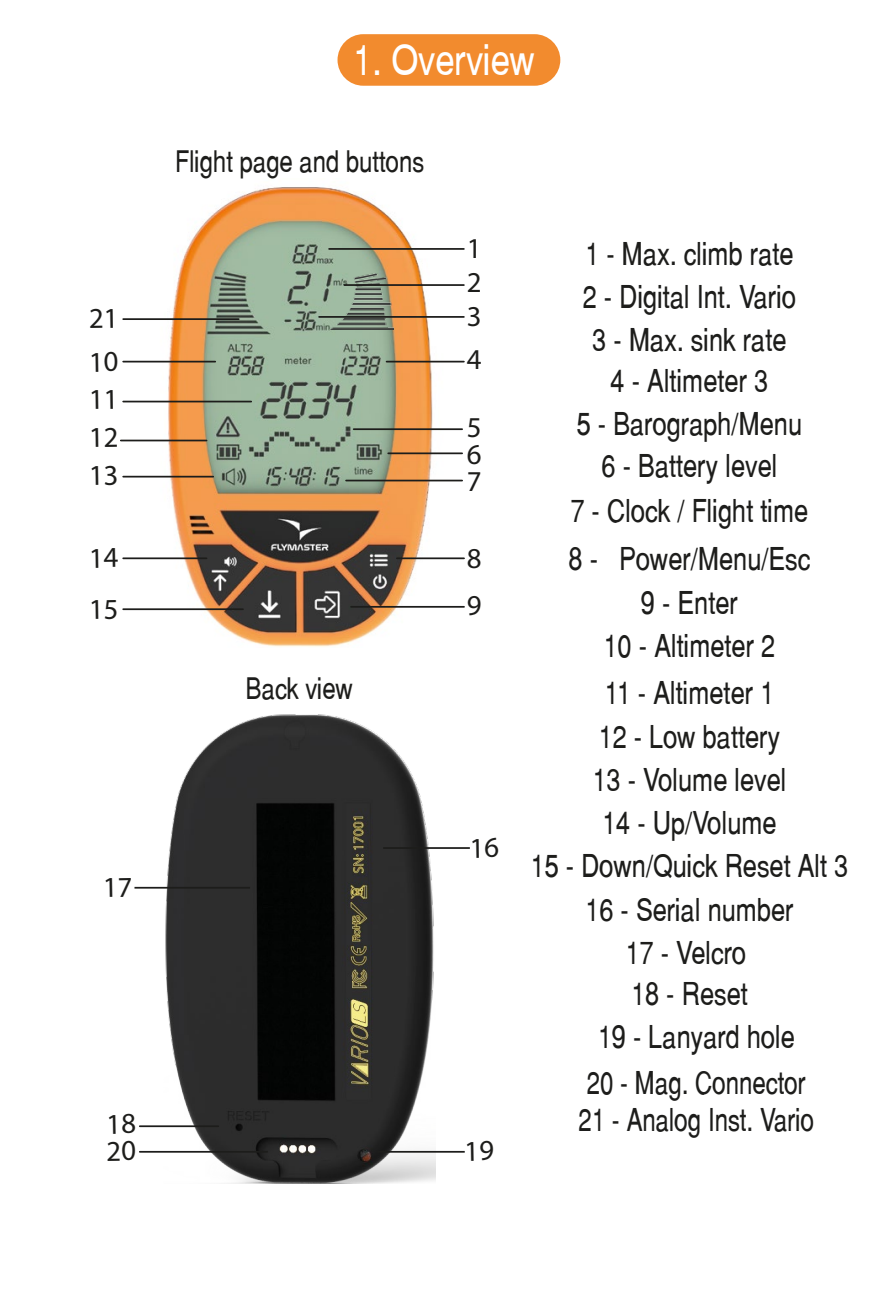
<style>
.page{position:relative;width:893px;height:1290px;background:#fff}
.page>*{position:absolute;margin:0;border:0;box-sizing:border-box;transform-origin:0 0}
.t1{font:42px "Switzerland Narrow Plain";color:#fff}
.t2{font:31.5px/43.1px "Switzerland Narrow Plain";color:#1d1d1b;text-align:center}
.t3{font:31.5px/37.8px "Switzerland Narrow Plain";color:#1d1d1b;scale:.93 1}
.t4{font:29.4px "Switzerland Narrow Plain";color:#1d1d1b}
.t5{font:28.7px/34.3px "Myriad Pro";color:#1d1d1b;text-align:justify}
</style>
<div class="page">
<img style="left:147px;top:187px;width:302px;height:460px">
<img style="left:329px;top:274px;width:65px;height:56px">
<div style="left:337px;top:34px;width:223px;height:52px;background:#f28b2e;border-radius:26px"></div>
<img style="left:163px;top:714px;width:273px;height:469px">
<hr style="left:397px;top:557px;width:67px;height:2px;background:#1d1d1b">
<hr style="left:351px;top:606px;width:113px;height:2px;background:#1d1d1b">
<hr style="left:123px;top:608px;width:120px;height:2px;background:#1d1d1b">
<hr style="left:123px;top:557px;width:84px;height:2px;background:#1d1d1b">
<hr style="left:329px;top:248px;width:135px;height:2px;background:#1d1d1b">
<hr style="left:344px;top:284px;width:120px;height:2px;background:#1d1d1b">
<hr style="left:319px;top:316px;width:145px;height:2px;background:#1d1d1b">
<hr style="left:123px;top:318px;width:116px;height:2px;background:#1d1d1b">
<hr style="left:123px;top:401px;width:128px;height:1px;background:#1d1d1b">
<hr style="left:121px;top:440px;width:86px;height:1px;background:#1d1d1b">
<hr style="left:388px;top:452px;width:74px;height:2px;background:#1d1d1b">
<hr style="left:123px;top:476px;width:90px;height:1px;background:#1d1d1b">
<hr style="left:354px;top:428px;width:108px;height:2px;background:#1d1d1b">
<hr style="left:346px;top:480px;width:116px;height:1px;background:#1d1d1b">
<hr style="left:123px;top:361px;width:92px;height:1px;background:#1d1d1b">
<hr style="left:387px;top:361px;width:77px;height:1px;background:#1d1d1b">
<hr style="left:134px;top:887px;width:116px;height:1px;background:#1d1d1b">
<hr style="left:383px;top:847px;width:87px;height:2px;background:#1d1d1b">
<hr style="left:378px;top:1151px;width:87px;height:1px;background:#1d1d1b">
<hr style="left:140px;top:1125px;width:78px;height:2px;background:#1d1d1b">
<hr style="left:140px;top:1151px;width:127px;height:1px;background:#1d1d1b">
<p class="t5" style="left:87px;top:380px;width:32px;line-height:38.1px;rotate:-1deg">11<br>12<br>13</p>
<p class="t5" style="left:88px;top:532px;width:32px;line-height:51.4px;rotate:-1deg">14<br>15</p>
<p class="t5" style="left:106px;top:1110px;width:32px;line-height:26.9px;rotate:-1deg">18<br>20</p>
<h1 class="t1" style="left:353px;top:35px;width:183px">1. Overview</h1>
<p class="t4" style="left:175px;top:143px;width:251px">Flight page and buttons</p>
<p class="t4" style="left:246px;top:670px;width:109px">Back view</p>
<p class="t5" style="left:467px;top:230px;width:16px">1<br>2<br>3</p>
<p class="t5" style="left:467px;top:341px;width:16px">4</p>
<p class="t5" style="left:467px;top:414px;width:16px;line-height:26.6px">5<br>6<br>7</p>
<p class="t5" style="left:467px;top:534px;width:16px;line-height:47.2px">8<br>9</p>
<p class="t2" style="left:585px;top:231px;width:210px">1 - Max. climb rate</p>
<p class="t2" style="left:583px;top:275px;width:215px">2 - Digital Int. Vario<br>3 - Max. sink rate</p>
<p class="t2" style="left:611px;top:359px;width:159px">4 - Altimeter 3</p>
<p class="t2" style="left:577px;top:402px;width:227px">5 - Barograph/Menu</p>
<p class="t2" style="left:602px;top:444px;width:177px">6 - Battery level</p>
<p class="t2" style="left:568px;top:487px;width:243px;line-height:47.6px;text-align:left">7 - Clock / Flight time<br>8 - Power/Menu/Esc</p>
<p class="t2" style="left:641px;top:581px;width:99px">9 - Enter</p>
<p class="t2" style="left:604px;top:624px;width:173px">10 - Altimeter 2</p>
<p class="t2" style="left:605px;top:671px;width:171px">11 - Altimeter 1</p>
<p class="t2" style="left:599px;top:715px;width:183px">12 - Low battery</p>
<p class="t2" style="left:592px;top:757px;width:196px">13 - Volume level</p>
<p class="t2" style="left:531px;top:801px;width:319px">14 - Up/Volume<br>15 - Down/Quick Reset Alt 3</p>
<p class="t2" style="left:585px;top:888px;width:210px">16 - Serial number</p>
<p class="t2" style="left:625px;top:931px;width:122px">17 - Velcro</p>
<p class="t2" style="left:631px;top:972px;width:118px">18 - Reset</p>
<p class="t2" style="left:598px;top:1015px;width:199px">19 - Lanyard hole</p>
<p class="t3" style="left:579px;top:1063px;width:255px">20 - Mag. Connector<br>21 - Analog Inst. Vario</p>
</div>
